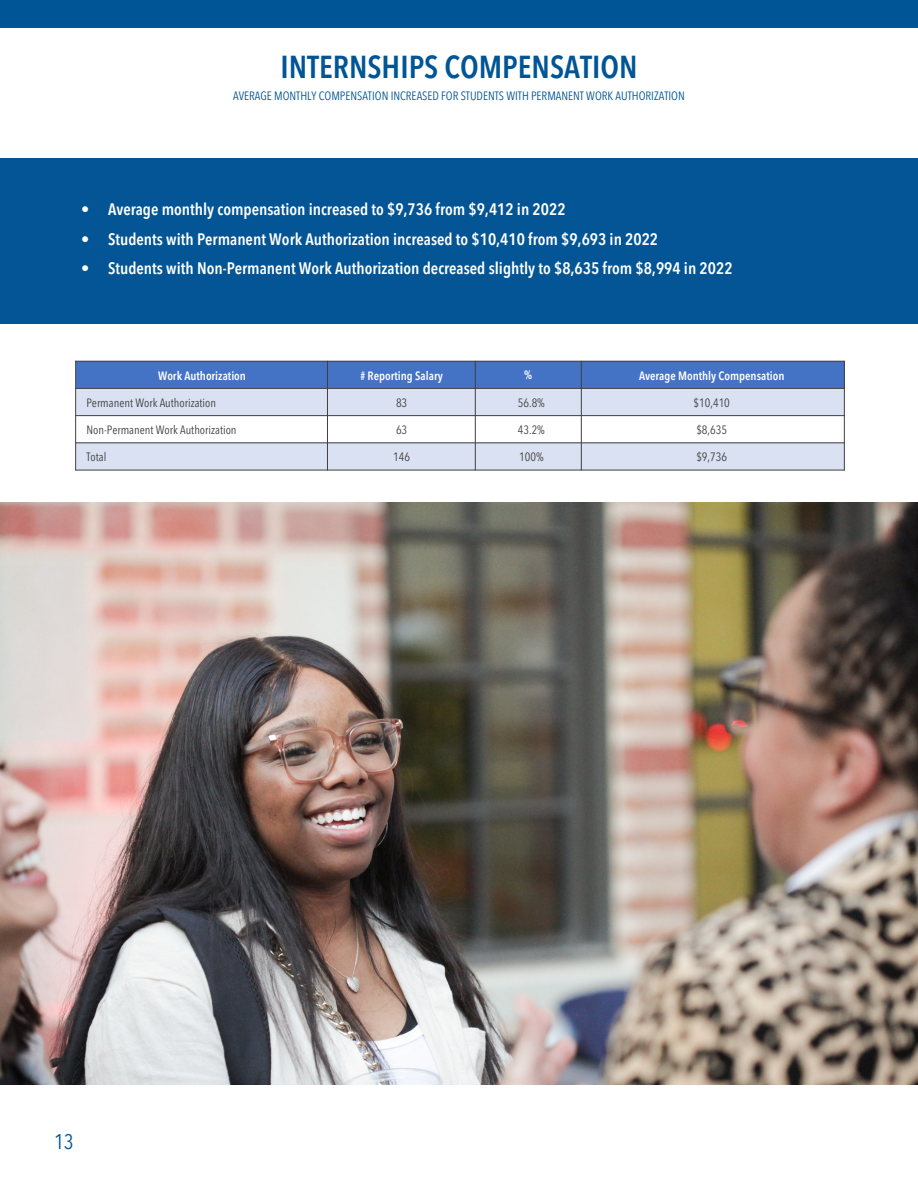
<style>
.page{position:relative;width:918px;height:1188px;background:#fff}
.page>*{position:absolute;margin:0;border:0;box-sizing:border-box;transform-origin:0 0}
.t1{font:600 condensed 31.5px "Avenir Next LT Pro";color:#005596}
.t2{font:condensed 21px "Avenir Next LT Pro";color:#005596}
.t3{font:600 condensed 16.5px/29.2px "Avenir Next LT Pro";color:#fff;text-align:justify}
.t4{font:condensed 12px "Avenir Next LT Pro";color:#404040}
.t5{font:condensed 12px "Avenir Next LT Pro";color:#005596}
.t6{font:600 condensed 12px "Avenir Next LT Pro";color:#fff}
</style>
<div class="page">
<div style="left:0;top:158px;width:918px;height:165px;background:#035595"></div>
<div style="left:76px;top:361px;width:251px;height:27px;background:#4472c4"></div>
<div style="left:327px;top:361px;width:148px;height:27px;background:#4472c4"></div>
<div style="left:475px;top:361px;width:106px;height:27px;background:#4472c4"></div>
<div style="left:581px;top:361px;width:263px;height:27px;background:#4472c4"></div>
<div style="left:76px;top:388px;width:251px;height:28px;background:#d9e1f2"></div>
<div style="left:327px;top:388px;width:148px;height:28px;background:#d9e1f2"></div>
<div style="left:475px;top:388px;width:106px;height:28px;background:#d9e1f2"></div>
<div style="left:581px;top:388px;width:263px;height:28px;background:#d9e1f2"></div>
<div style="left:76px;top:443px;width:251px;height:27px;background:#d9e1f2"></div>
<div style="left:327px;top:443px;width:148px;height:27px;background:#d9e1f2"></div>
<div style="left:475px;top:443px;width:106px;height:27px;background:#d9e1f2"></div>
<div style="left:581px;top:443px;width:263px;height:27px;background:#d9e1f2"></div>
<hr style="left:327px;top:361px;width:1px;height:109px;background:#404040">
<hr style="left:475px;top:361px;width:1px;height:109px;background:#404040">
<hr style="left:581px;top:361px;width:1px;height:109px;background:#404040">
<hr style="left:75px;top:388px;width:770px;height:1px;background:#404040">
<hr style="left:75px;top:415px;width:770px;height:1px;background:#404040">
<hr style="left:75px;top:442px;width:770px;height:1px;background:#404040">
<hr style="left:75px;top:361px;width:1px;height:109px;background:#404040">
<hr style="left:844px;top:361px;width:1px;height:109px;background:#404040">
<hr style="left:75px;top:361px;width:770px;height:1px;background:#404040">
<hr style="left:75px;top:470px;width:770px;height:1px;background:#404040">
<div style="left:0;top:0;width:918px;height:27px;background:#005596"></div>
<img style="left:0;top:502px;width:918px;height:583px">
<p class="t1" style="left:280px;top:54px;width:359px">INTERNSHIPS COMPENSATION</p>
<p class="t5" style="left:233px;top:91px;width:453px">AVERAGE MONTHLY COMPENSATION INCREASED FOR STUDENTS WITH PERMANENT WORK AUTHORIZATION</p>
<p class="t3" style="left:81px;top:197px;width:10px">• • •</p>
<p class="t3" style="left:108px;top:197px;width:626px;text-align:left">Average monthly compensation increased to $9,736 from $9,412 in 2022<br>Students with Permanent Work Authorization increased to $10,410 from $9,693 in 2022<br>Students with Non-Permanent Work Authorization decreased slightly to $8,635 from $8,994 in 2022</p>
<p class="t6" style="left:158px;top:371px;width:89px">Work Authorization</p>
<h2 class="t6" style="left:360px;top:371px;width:84px"># Reporting Salary</h2>
<p class="t6" style="left:524px;top:370px;width:9px">%</p>
<h4 class="t6" style="left:639px;top:371px;width:147px">Average Monthly Compensation</h4>
<h4 class="t4" style="left:86px;top:398px;width:131px">Permanent Work Authorization</h4>
<h4 class="t4" style="left:86px;top:425px;width:152px">Non-Permanent Work Authorization</h4>
<h4 class="t4" style="left:86px;top:452px;width:21px">Total</h4>
<p class="t4" style="left:694px;top:398px;width:38px">$10,410</p>
<h4 class="t4" style="left:696px;top:425px;width:32px">$8,635</h4>
<p class="t4" style="left:696px;top:452px;width:32px">$9,736</p>
<p class="t4" style="left:518px;top:398px;width:29px">56.8%</p>
<p class="t4" style="left:518px;top:425px;width:29px">43.2%</p>
<p class="t4" style="left:519px;top:452px;width:26px">100%</p>
<p class="t4" style="left:396px;top:398px;width:13px">83</p>
<p class="t4" style="left:396px;top:425px;width:13px">63</p>
<p class="t4" style="left:393px;top:452px;width:18px">146</p>
<h3 class="t2" style="left:54px;top:1134px;width:21px">13</h3>
</div>
